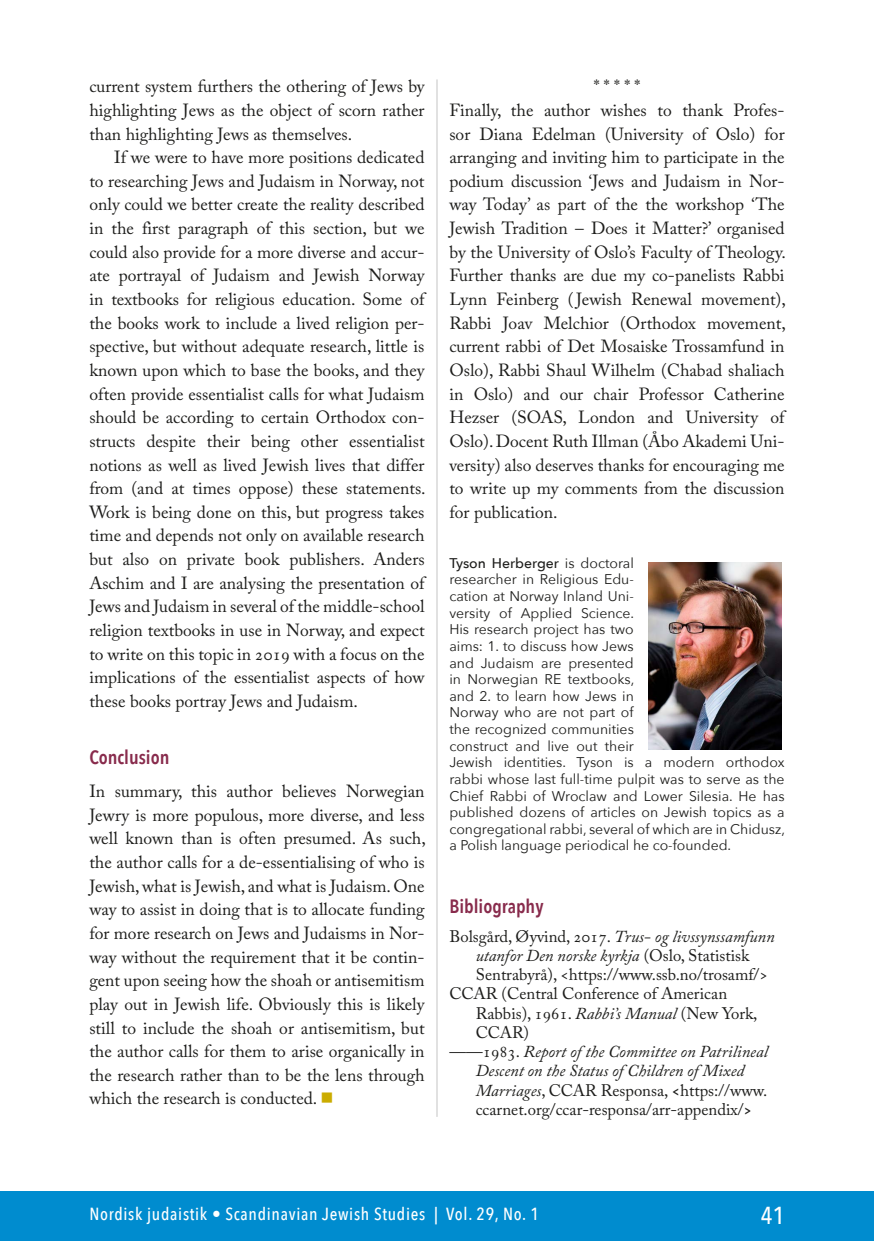
<style>
.page{position:relative;width:874px;height:1241px;background:#fff}
.page>*{position:absolute;margin:0;border:0;box-sizing:border-box;transform-origin:0 0}
.t1{font:500 24.5px "Avenir Next Condensed";color:#fff}
.t2{font:600 19.25px "Avenir Next Condensed";color:#882b4c}
.t3{font:17.5px/23.6px "Adobe Caslon Pro";color:#1d1d1b;text-align:justify}
.t4{font:500 17.5px "Avenir Next Condensed";letter-spacing:.04em;color:#fff}
.t5{font:16.62px "Adobe Caslon Pro";color:#1d1d1b}
.t6{font:italic 16.62px "Adobe Caslon Pro";color:#1d1d1b}
.t7{font:14px/16.6px "Avenir Next";color:#1d1d1b}
.s1{color:#cbac00}
.s2{font-weight:500}
.s3{font-style:normal}
.s4{font-style:italic}
.s5{font-weight:700}
</style>
<div class="page">
<div style="left:0;top:1191px;width:873px;height:49px;background:#008ccf"></div>
<hr style="left:436px;top:79px;width:1px;height:1037px;background:#d0d0d0">
<img style="left:648px;top:562px;width:133px;height:187px">
<p class="t3" style="left:89px;top:74px;width:337px">current system furthers the othering of Jews by highlighting Jews as the object of scorn rather than highlighting Jews as themselves.</p>
<p class="t3" style="left:89px;top:145px;width:338px;text-indent:25px">If we were to have more positions dedicated to researching Jews and Judaism in Norway, not only could we better create the reality described in the first paragraph of this section, but we could also provide for a more diverse and accur&shy;ate portrayal of Judaism and Jewish Norway in textbooks for religious education. Some of the books work to include a lived religion per&shy;spective, but without adequate research, little is known upon which to base the books, and they often provide essentialist calls for what Judaism should be according to certain Orthodox con&shy;structs despite their being other essentialist notions as well as lived Jewish lives that differ from (and at times oppose) these statements.<br>Work is being done on this, but progress takes time and depends not only on available research but also on private book publishers. Anders Aschim and I are analysing the presentation of Jews and Judaism in several of the middle-school religion textbooks in use in Norway, and expect to write on this topic in 2019 with a focus on the implications of the essentialist aspects of how these books portray Jews and Judaism.</p>
<p class="t2" style="left:89px;top:740px;width:81px">Conclusion</p>
<p class="t3" style="left:89px;top:779px;width:338px">In summary, this author believes Norwegian Jewry is more populous, more diverse, and less well known than is often presumed. As such, the author calls for a de-essentialising of who is Jewish, what is Jewish, and what is Judaism. One way to assist in doing that is to allocate funding for more research on Jews and Judaisms in Nor&shy;way without the requirement that it be contin&shy;gent upon seeing how the shoah or antisemitism play out in Jewish life. Obviously this is likely still to include the shoah or antisemitism, but the author calls for them to arise organically in the research rather than to be the lens through which the research is conducted. <span class="s1">■</span></p>
<p class="t3" style="left:449px;top:74px;width:338px;text-align:left;text-indent:144px">* * * * *<br>Finally, the author wishes to thank Profes&shy;sor Diana Edelman (University of Oslo) for arranging and inviting him to participate in the podium discussion ‘Jews and Judaism in Nor&shy;way Today’ as part of the the workshop ‘The Jewish Tradition – Does it Matter?’ organised by the University of Oslo’s Faculty of Theology.<br>Further thanks are due my co-panelists Rabbi Lynn Feinberg ( Jewish Renewal movement), Rabbi Joav Melchior (Orthodox movement, current rabbi of Det Mosaiske Trossamfund in Oslo), Rabbi Shaul Wilhelm (Chabad shaliach in Oslo) and our chair Professor Catherine Hezser (SOAS, London and University of Oslo). Docent Ruth Illman (Åbo Akademi Uni&shy;versity) also deserves thanks for encouraging me to write up my comments from the discussion for publication.</p>
<p class="t7" style="left:449px;top:554px;width:337px"><span class="s2">Tyson Herberger</span> is doctoral<br>researcher in Religious Edu-<br>cation at Norway Inland Uni-<br>versity of Applied Science.<br>His research project has two<br>aims: 1. to discuss how Jews<br>and Judaism are presented<br>in Norwegian RE textbooks,<br>and 2. to learn how Jews in<br>Norway who are not part of<br>the recognized communities<br>construct and live out their<br>Jewish identities. Tyson is a modern orthodox rabbi whose last full-time pulpit was to serve as the Chief Rabbi of Wroclaw and Lower Silesia. He has published dozens of articles on Jewish topics as a congregational rabbi, several of which are in Chidusz, a Polish language periodical he co-founded.</p>
<p class="t2" style="left:449px;top:889px;width:96px">Bibliography</p>
<p class="t6" style="left:449px;top:926px;width:327px"><span class="s3">Bolsgård, Øyvind, 2017.</span> Trus- og livssynssamfunn</p>
<p class="t6" style="left:475px;top:945px;width:275px">utanfor Den norske kyrkja <span class="s3">(Oslo, Statistisk</span></p>
<p class="t5" style="left:475px;top:964px;width:293px">Sentrabyrå), &lt;https://www.ssb.no/trosamf/&gt;</p>
<p class="t5" style="left:449px;top:983px;width:279px">CCAR (Central Conference of American</p>
<p class="t5" style="left:475px;top:1003px;width:283px">Rabbis), 1961. <span class="s4">Rabbi’s Manual</span> (New York,</p>
<p class="t5" style="left:475px;top:1022px;width:55px">CCAR)</p>
<p class="t6" style="left:449px;top:1041px;width:320px"><span class="s3">——1983.</span> Report of the Committee on Patrilineal</p>
<p class="t6" style="left:475px;top:1060px;width:270px">Descent on the Status of Children of Mixed</p>
<p class="t5" style="left:475px;top:1080px;width:293px"><span class="s4">Marriages</span>, CCAR Responsa, <span class="s5">&lt;</span>https://www.</p>
<p class="t5" style="left:475px;top:1099px;width:277px">ccarnet.org/ccar-responsa/arr-appendix/<span class="s5">&gt;</span></p>
<p class="t4" style="left:89px;top:1203px;width:450px">Nordisk judaistik • Scandinavian Jewish Studies | Vol. 29, No. 1</p>
<h1 class="t1" style="left:760px;top:1200px;width:25px">41</h1>
</div>
